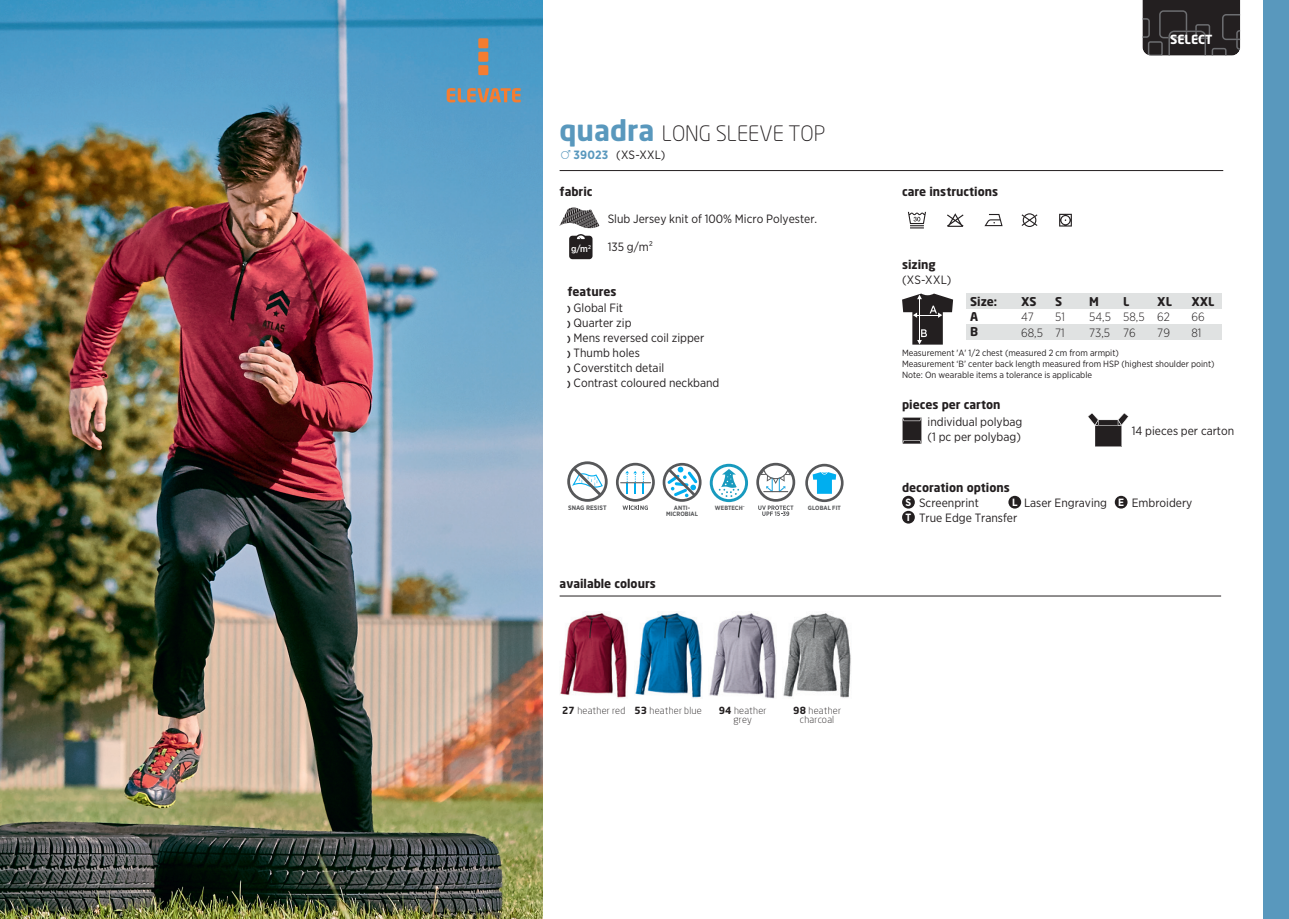
<style>
.page{position:relative;width:1289px;height:919px;background:#fff}
.page>*{position:absolute;margin:0;border:0;box-sizing:border-box;transform-origin:0 0}
.t1{font:300 21px "Neo Sans W1 G";color:#231f20}
.t2{font:700 12.45px "Neo Sans W1 G";color:#fff}
.t3{font:12px/15px "Gotham Narrow";color:#231f20}
.t4{font:700 12px/15.3px "Neo Sans W1 G";color:#231f20}
.t5{font:300 12px "Gotham Narrow";color:#231f20}
.t6{font:300 9.75px/9px "Neo Sans W1 G";letter-spacing:.02em;color:#231f20;text-align:center}
.t7{font:500 9.3px "Gotham Narrow";color:#fff}
.t8{font:9px/10.8px "Gotham Narrow";color:#231f20}
.t9{font:700 6.45px "Gotham Narrow";letter-spacing:.01em;color:#57585a}
.t10{font:700 6.15px/6px "Gotham Narrow";color:#57585a;text-align:center}
.s1{font-weight:700;font-size:28.5px;color:#5998bd}
.s2{font-family:"pfcprijssysmbolen";font-size:13.5px;color:#5998bd}
.s3{font-weight:700;color:#5998bd}
.s4{font-weight:700;font-size:9px}
.s5{font-weight:700}
.s6{font-weight:700;font-size:10.5px;color:#fff}
</style>
<div class="page">
<div style="left:1263px;top:0;width:25px;height:918px;background:#5998bd"></div>
<img style="left:0;top:0;width:542px;height:918px">
<svg style="left:446px;top:88px;width:74px;height:14px"></svg>
<div style="left:478px;top:65px;width:10px;height:10px;background:#f47d31"></div>
<div style="left:478px;top:52px;width:10px;height:10px;background:#f47d31"></div>
<div style="left:478px;top:38px;width:10px;height:10px;background:#f47d31"></div>
<div style="left:965px;top:293px;width:256px;height:16px;background:#e0e2e2"></div>
<div style="left:965px;top:324px;width:256px;height:15px;background:#e0e2e2"></div>
<svg style="left:1088px;top:413px;width:40px;height:34px"></svg>
<svg style="left:902px;top:417px;width:19px;height:27px"></svg>
<svg style="left:902px;top:293px;width:51px;height:51px"></svg>
<div style="left:569px;top:236px;width:23px;height:23px;background:#231f20;border-radius:3px"></div>
<svg style="left:575px;top:234px;width:11px;height:6px"></svg>
<svg style="left:559px;top:207px;width:40px;height:21px"></svg>
<svg style="left:567px;top:461px;width:40px;height:40px"></svg>
<svg style="left:616px;top:463px;width:39px;height:47px"></svg>
<hr style="left:620px;top:482px;width:31px;height:1px;background:#57585a">
<svg style="left:662px;top:463px;width:39px;height:38px"></svg>
<svg style="left:709px;top:464px;width:39px;height:38px"></svg>
<svg style="left:805px;top:464px;width:38px;height:38px"></svg>
<svg style="left:756px;top:463px;width:39px;height:53px"></svg>
<div style="left:902px;top:496px;width:12px;height:12px;background:#231f20;border-radius:50%"></div>
<div style="left:1008px;top:496px;width:13px;height:12px;background:#231f20;border-radius:50%"></div>
<div style="left:1114px;top:496px;width:13px;height:12px;background:#231f20;border-radius:50%"></div>
<div style="left:902px;top:511px;width:12px;height:12px;background:#231f20;border-radius:50%"></div>
<hr style="left:559px;top:170px;width:664px;height:1px;background:#231f20">
<hr style="left:559px;top:595px;width:662px;height:1px;background:#231f20">
<svg style="left:908px;top:212px;width:18px;height:16px"></svg>
<svg style="left:947px;top:213px;width:16px;height:14px"></svg>
<svg style="left:984px;top:214px;width:18px;height:12px"></svg>
<svg style="left:1021px;top:213px;width:16px;height:14px"></svg>
<svg style="left:1059px;top:214px;width:12px;height:12px"></svg>
<img style="left:560px;top:613px;width:67px;height:85px">
<img style="left:635px;top:612px;width:67px;height:86px">
<img style="left:709px;top:613px;width:67px;height:86px">
<img style="left:783px;top:613px;width:68px;height:85px">
<svg style="left:1142px;top:0;width:98px;height:56px;background:#2f2c2d"></svg>
<h1 class="t1" style="left:559px;top:120px;width:267px"><span class="s1">quadra</span> LONG SLEEVE TOP</h1>
<p class="t3" style="left:559px;top:147px;width:107px"><span class="s2">m</span> <span class="s3">39023</span> ( XS-XXL )</p>
<p class="t4" style="left:559px;top:184px;width:34px">fabric</p>
<p class="t4" style="left:902px;top:184px;width:98px">care instructions</p>
<p class="t7" style="left:571px;top:243px;width:22px">g/m<sup>2</sup></p>
<p class="t3" style="left:607px;top:211px;width:211px">Slub Jersey knit of 100% Micro Polyester.</p>
<p class="t3" style="left:607px;top:239px;width:47px">135 g/m2</p>
<p class="t4" style="left:902px;top:256px;width:35px">sizing</p>
<p class="t2" style="left:1169px;top:31px;width:44px">SELECT</p>
<p class="t4" style="left:567px;top:284px;width:51px">features</p>
<p class="t3" style="left:567px;top:300px;width:154px"><span class="s4">)</span> Global Fit<br><span class="s4">)</span> Quarter zip<br><span class="s4">)</span> Mens reversed coil zipper<br><span class="s4">)</span> Thumb holes<br><span class="s4">)</span> Coverstitch detail<br><span class="s4">)</span> Contrast coloured neckband</p>
<p class="t9" style="left:568px;top:504px;width:40px">SNAG RESIST</p>
<p class="t10" style="left:666px;top:504px;width:34px">ANTI-<br>MICROBIAL</p>
<p class="t10" style="left:715px;top:505px;width:31px">WEBTECH<sup>™</sup></p>
<p class="t10" style="left:808px;top:505px;width:34px">GLOBAL FIT</p>
<p class="t4" style="left:559px;top:575px;width:98px">available colours</p>
<p class="t6" style="left:562px;top:705px;width:141px"><span class="s5">27</span> heather red <span class="s5">53</span> heather blue</p>
<p class="t6" style="left:718px;top:705px;width:49px"><span class="s5">94</span> heather grey</p>
<p class="t6" style="left:793px;top:705px;width:49px"><span class="s5">98</span> heather charcoal</p>
<p class="t3" style="left:902px;top:272px;width:51px">( XS-XXL )</p>
<p class="t4" style="left:970px;top:293px;width:29px">Size:<br>A<br>B</p>
<p class="t4" style="left:1021px;top:293px;width:17px">XS</p>
<p class="t4" style="left:1055px;top:293px;width:9px">S</p>
<p class="t4" style="left:1089px;top:293px;width:11px">M</p>
<p class="t4" style="left:1123px;top:293px;width:8px">L</p>
<p class="t4" style="left:1157px;top:293px;width:16px">XL</p>
<p class="t4" style="left:1191px;top:293px;width:25px">XXL</p>
<p class="t5" style="left:1021px;top:310px;width:14px">47</p>
<p class="t5" style="left:1055px;top:310px;width:11px">51</p>
<p class="t5" style="left:1089px;top:310px;width:82px">54,5 58,5 62</p>
<p class="t5" style="left:1191px;top:310px;width:15px">66</p>
<p class="t5" style="left:1021px;top:325px;width:45px">68,5 71</p>
<p class="t5" style="left:1089px;top:325px;width:48px">73,5 76</p>
<p class="t5" style="left:1157px;top:325px;width:14px">79</p>
<p class="t5" style="left:1191px;top:325px;width:12px">81</p>
<p class="t8" style="left:902px;top:347px;width:314px">Measurement 'A' 1/2 chest (measured 2 cm from armpit)<br>Measurement ‘B’ center back length measured from HSP (highest shoulder point)<br>Note: On wearable items a tolerance is applicable</p>
<p class="t4" style="left:902px;top:397px;width:100px">pieces per carton</p>
<p class="t3" style="left:927px;top:414px;width:96px">individual polybag (1 pc per polybag)</p>
<p class="t3" style="left:1131px;top:423px;width:104px">14 pieces per carton</p>
<p class="t4" style="left:902px;top:479px;width:109px">decoration options</p>
<p class="t3" style="left:905px;top:495px;width:75px"><span class="s6">S</span> Screenprint</p>
<p class="t3" style="left:905px;top:495px;width:288px;text-indent:106px"><span class="s6">L</span> Laser Engraving <span class="s6">E</span> Embroidery<br><span class="s6">T</span> True Edge Transfer</p>
</div>
